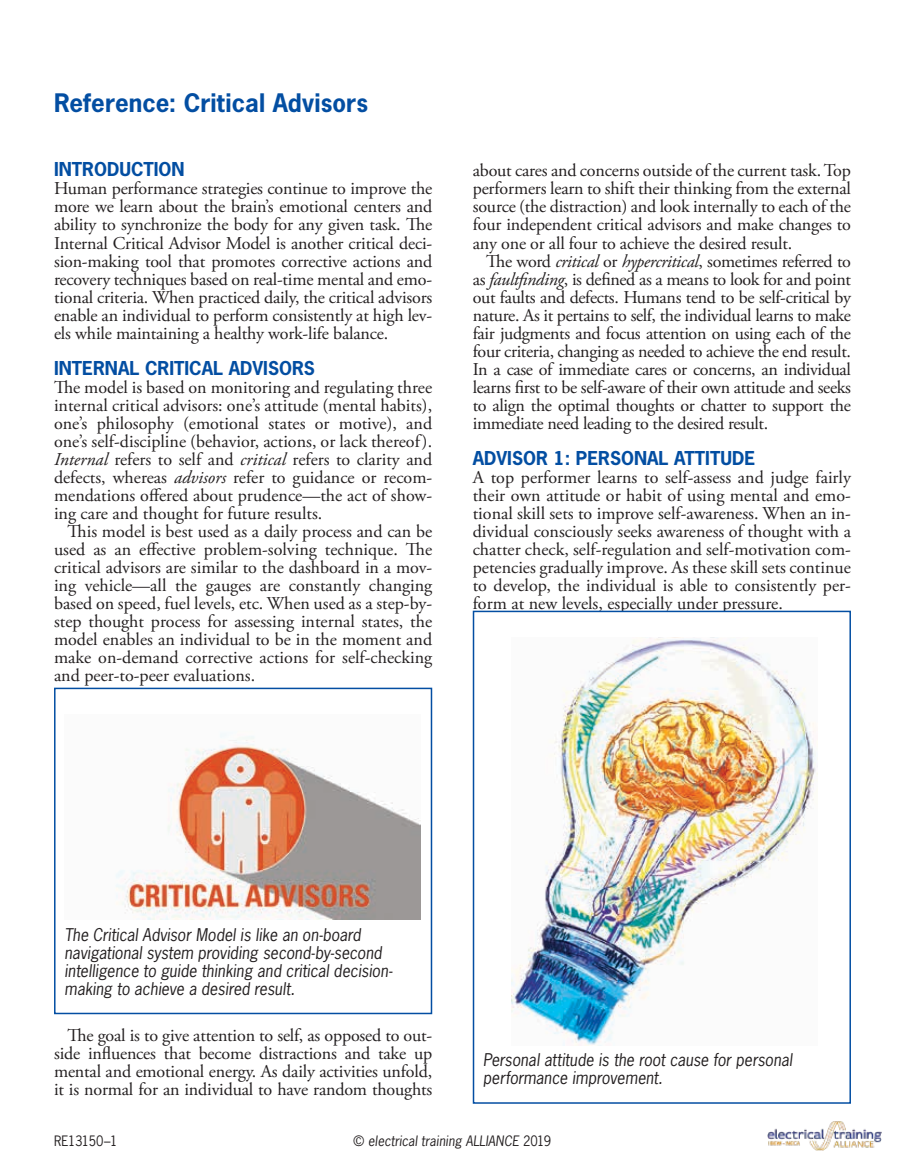
<style>
.page{position:relative;width:905px;height:1175px;background:#fff}
.page>*{position:absolute;margin:0;border:0;box-sizing:border-box;transform-origin:0 0}
.t1{font:700 24px "News Gothic Std";letter-spacing:.005em;color:#034ea2}
.t2{font:18px/18px "Adobe Garamond Pro";letter-spacing:-.01em;color:#231f20;text-align:justify}
.t3{font:700 18px "News Gothic Std";color:#034ea2}
.t4{font:italic 16.5px/18px "News Gothic Std";letter-spacing:.005em;color:#231f20;scale:.95 1}
.t5{font:italic 13.5px "News Gothic Std";letter-spacing:.01em;color:#231f20;scale:.95 1}
.t6{font:13.5px "News Gothic Std";letter-spacing:-.035em;color:#231f20;scale:.95 1}
.s1{font-style:italic}
.s2{font-style:normal}
</style>
<div class="page">
<img style="left:767px;top:1121px;width:115px;height:30px">
<img style="left:116px;top:733px;width:304px;height:186px">
<div style="left:54px;top:687px;width:378px;height:327px;border:2px solid #034ea2"></div>
<img style="left:511px;top:637px;width:307px;height:408px">
<div style="left:472px;top:610px;width:378px;height:493px;border:2px solid #034ea2"></div>
<h1 class="t1" style="left:54px;top:87px;width:315px">Reference: Critical Advisors</h1>
<p class="t3" style="left:54px;top:158px;width:132px">INTRODUCTION</p>
<p class="t2" style="left:54px;top:180px;width:380px">Human performance strategies continue to improve the more we learn about the brain’s emotional centers and ability to synchronize the body for any given task. The Internal Critical Advisor Model is another critical deci&shy;sion-making tool that promotes corrective actions and recovery techniques based on real-time mental and emo&shy;tional criteria. When practiced daily, the critical advisors enable an individual to perform consistently at high lev&shy;els while maintaining a healthy work-life balance.</p>
<p class="t3" style="left:54px;top:356px;width:262px">INTERNAL CRITICAL ADVISORS</p>
<p class="t2" style="left:54px;top:378px;width:380px">The model is based on monitoring and regulating three internal critical advisors: one’s attitude (mental habits), one’s philosophy (emotional states or motive), and one’s self-discipline (behavior, actions, or lack thereof).<br><span class="s1">Internal</span> refers to self and <span class="s1">critical</span> refers to clarity and defects, whereas <span class="s1">advisors</span> refer to guidance or recom&shy;mendations offered about prudence—the act of show&shy;ing care and thought for future results.</p>
<p class="t2" style="left:54px;top:522px;width:380px;text-indent:14px">This model is best used as a daily process and can be used as an effective problem-solving technique. The critical advisors are similar to the dashboard in a mov&shy;ing vehicle—all the gauges are constantly changing based on speed, fuel levels, etc. When used as a step-by&shy;step thought process for assessing internal states, the model enables an individual to be in the moment and make on-demand corrective actions for self-checking and peer-to-peer evaluations.</p>
<p class="t2" style="left:472px;top:162px;width:380px">about cares and concerns outside of the current task. Top performers learn to shift their thinking from the external source (the distraction) and look internally to each of the four independent critical advisors and make changes to any one or all four to achieve the desired result.</p>
<p class="t2" style="left:472px;top:252px;width:380px;text-indent:14px">The word <span class="s1">critical</span> or <span class="s1">hypercritical</span>, sometimes referred to as <span class="s1">faultfinding</span>, is defined as a means to look for and point out faults and defects. Humans tend to be self-critical by nature. As it pertains to self, the individual learns to make fair judgments and focus attention on using each of the four criteria, changing as needed to achieve the end result.<br>In a case of immediate cares or concerns, an individual learns first to be self-aware of their own attitude and seeks to align the optimal thoughts or chatter to support the immediate need leading to the desired result.</p>
<p class="t3" style="left:472px;top:446px;width:284px">ADVISOR 1: PERSONAL ATTITUDE</p>
<p class="t2" style="left:472px;top:468px;width:380px">A top performer learns to self-assess and judge fairly their own attitude or habit of using mental and emo&shy;tional skill sets to improve self-awareness. When an in&shy;dividual consciously seeks awareness of thought with a chatter check, self-regulation and self-motivation com&shy;petencies gradually improve. As these skill sets continue to develop, the individual is able to consistently per&shy;form at new levels, especially under pressure.</p>
<p class="t4" style="left:64px;top:925px;width:347px">The Critical Advisor Model is like an on-board navigational system providing second-by-second intelligence to guide thinking and critical decision&shy;making to achieve a desired result.</p>
<p class="t2" style="left:54px;top:1026px;width:380px;text-indent:14px">The goal is to give attention to self, as opposed to out&shy;side influences that become distractions and take up mental and emotional energy. As daily activities unfold, it is normal for an individual to have random thoughts</p>
<p class="t4" style="left:483px;top:1051px;width:327px">Personal attitude is the root cause for personal performance improvement.</p>
<p class="t6" style="left:54px;top:1132px;width:68px">RE13150–1</p>
<p class="t5" style="left:353px;top:1132px;width:209px"><span class="s2">©</span> electrical training ALLIANCE <span class="s2">2019</span></p>
</div>
